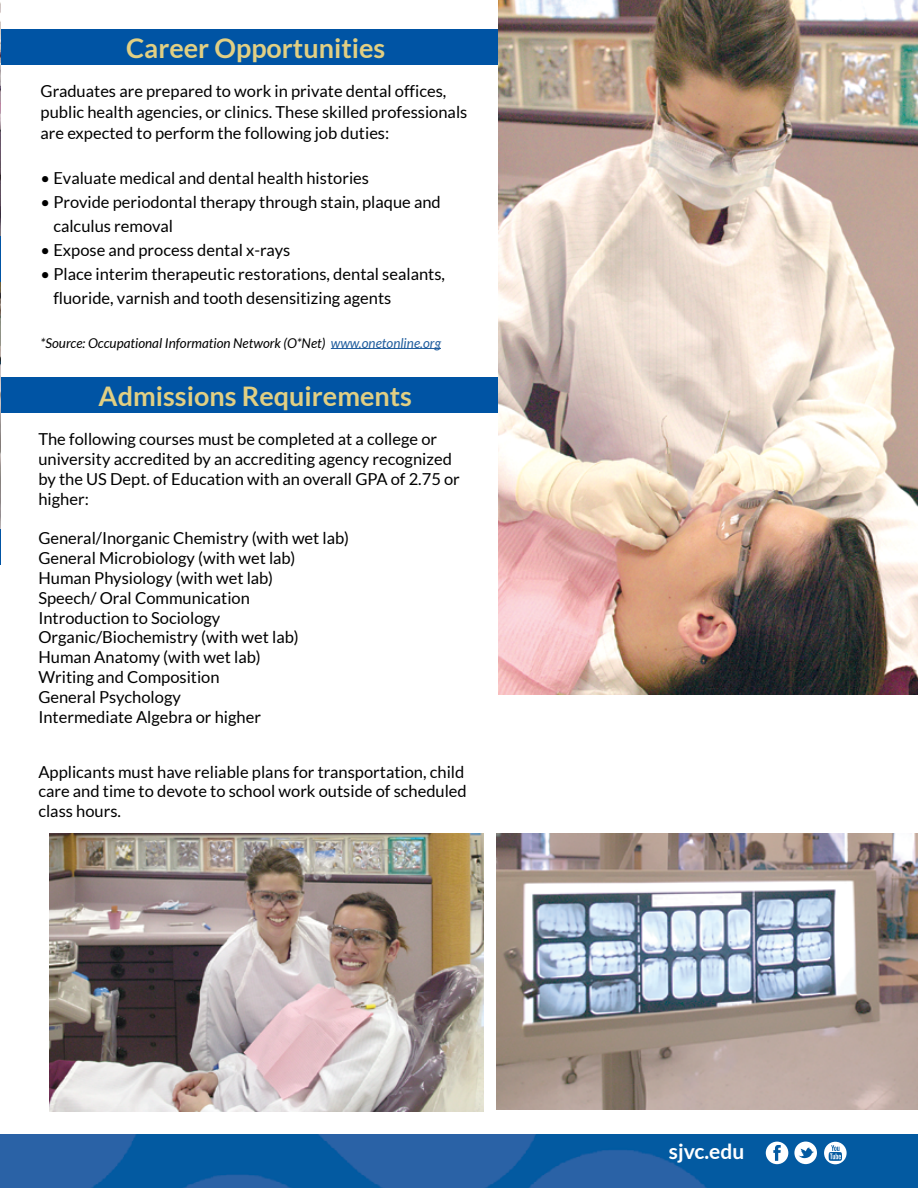
<style>
.page{position:relative;width:918px;height:1188px;background:#fff}
.page>*{position:absolute;margin:0;border:0;box-sizing:border-box;transform-origin:0 0}
.t1{font:700 27px "Lato";color:#e1cf83}
.t2{font:700 21px "Lato";color:#fff}
.t3{font:16.5px/19.8px "Lato";color:#000}
.t4{font:italic 13.5px "Lato";color:#000}
.s1{color:#215e9e}
</style>
<div class="page">
<div style="left:1px;top:29px;width:778px;height:36px;background:#0054a4"></div>
<img style="left:0;top:2px;width:1px;height:235px">
<div style="left:1px;top:377px;width:778px;height:36px;background:#0054a4"></div>
<hr style="left:0;top:529px;width:1px;height:36px;background:#0054a4">
<img style="left:0;top:1134px;width:918px;height:54px">
<hr style="left:331px;top:348px;width:110px;height:1px;background:#215e9e">
<img style="left:498px;top:0;width:420px;height:694px">
<img style="left:497px;top:833px;width:421px;height:276px">
<img style="left:50px;top:833px;width:434px;height:279px">
<svg style="left:794px;top:1142px;width:23px;height:22px"></svg>
<svg style="left:766px;top:1142px;width:22px;height:22px"></svg>
<svg style="left:824px;top:1142px;width:23px;height:22px"></svg>
<img style="left:0;top:282px;width:1px;height:247px">
<hr style="left:0;top:237px;width:1px;height:45px;background:#0054a4">
<p class="t1" style="left:126px;top:32px;width:261px">Career Opportunities</p>
<p class="t3" style="left:41px;top:80px;width:428px;line-height:21px">Graduates are prepared to work in private dental offices, public health agencies, or clinics. These skilled professionals are expected to perform the following job duties:</p>
<p class="t3" style="left:41px;top:168px;width:330px">• Evaluate medical and dental health histories</p>
<p class="t3" style="left:53px;top:190px;width:389px;line-height:24px;text-indent:-13px">• Provide periodontal therapy through stain, plaque and calculus removal</p>
<p class="t3" style="left:41px;top:240px;width:251px">• Expose and process dental x-rays</p>
<p class="t3" style="left:53px;top:262px;width:393px;line-height:24px;text-indent:-13px">• Place interim therapeutic restorations, dental sealants, fluoride, varnish and tooth desensitizing agents</p>
<p class="t4" style="left:41px;top:335px;width:402px">*Source: Occupational Information Network (O*Net) <span class="s1">www.onetonline.org</span></p>
<p class="t1" style="left:99px;top:380px;width:315px">Admissions Requirements</p>
<p class="t3" style="left:38px;top:429px;width:423px">The following courses must be completed at a college or university accredited by an accrediting agency recognized by the US Dept. of Education with an overall GPA of 2.75 or higher:</p>
<p class="t3" style="left:38px;top:528px;width:312px">General/Inorganic Chemistry (with wet lab)</p>
<p class="t3" style="left:38px;top:548px;width:259px">General Microbiology (with wet lab)</p>
<p class="t3" style="left:38px;top:568px;width:236px">Human Physiology (with wet lab)</p>
<p class="t3" style="left:38px;top:588px;width:213px">Speech/ Oral Communication</p>
<p class="t3" style="left:38px;top:608px;width:184px">Introduction to Sociology</p>
<p class="t3" style="left:38px;top:627px;width:262px">Organic/Biochemistry (with wet lab)</p>
<p class="t3" style="left:38px;top:647px;width:224px">Human Anatomy (with wet lab)</p>
<p class="t3" style="left:38px;top:667px;width:183px">Writing and Composition</p>
<p class="t3" style="left:38px;top:687px;width:144px">General Psychology</p>
<p class="t3" style="left:38px;top:707px;width:224px">Intermediate Algebra or higher</p>
<p class="t3" style="left:38px;top:762px;width:430px">Applicants must have reliable plans for transportation, child care and time to devote to school work outside of scheduled class hours.</p>
<p class="t2" style="left:669px;top:1140px;width:77px">sjvc.edu</p>
</div>
